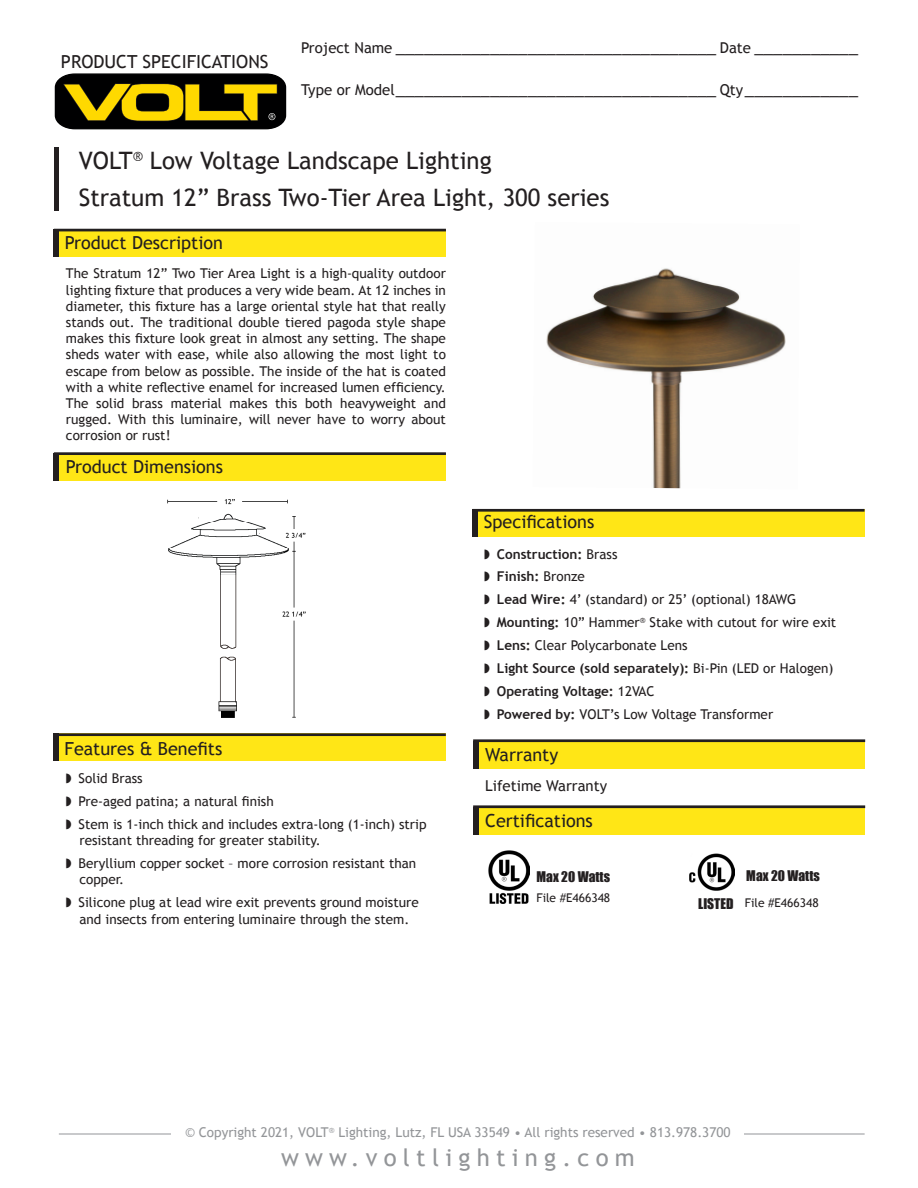
<style>
.page{position:relative;width:918px;height:1188px;background:#fff}
.page>*{position:absolute;margin:0;border:0;box-sizing:border-box;transform-origin:0 0}
.t1{font:24px "Trebuchet MS";color:#231f20}
.spec_bullets{font:24px "Trebuchet MS";letter-spacing:.26em;color:#939598}
.Spec_Headings{font:18px "Trebuchet MS";color:#231f20}
.t2{font:15px "Trebuchet MS";color:#231f20}
.t3{font:13.5px/16.2px "Trebuchet MS";color:#231f20}
.t4{font:700 13.5px "Trebuchet MS";color:#231f20}
.copyright{font:13.5px "Trebuchet MS";color:#939598}
.t5{font:13.5px "Impact";color:#231f20}
.t6{font:12px "Trebuchet MS";color:#231f20}
.s1{font-size:15px}
.s2{font-weight:400}
.s3{font-weight:700}
</style>
<div class="page">
<svg style="left:55px;top:73px;width:231px;height:56px;background:#5a4e08"></svg>
<hr style="left:59px;top:1134px;width:806px;height:1px;background:#939598">
<div style="left:172px;top:1111px;width:572px;height:70px;background:#fff"></div>
<img style="left:546px;top:268px;width:240px;height:221px">
<div style="left:59px;top:229px;width:387px;height:27px;background:#ffe616"></div>
<div style="left:54px;top:229px;width:5px;height:27px;background:#231f20"></div>
<div style="left:59px;top:733px;width:387px;height:28px;background:#ffe616"></div>
<div style="left:54px;top:733px;width:5px;height:28px;background:#231f20"></div>
<div style="left:54px;top:147px;width:5px;height:64px;background:#231f20"></div>
<div style="left:54px;top:229px;width:392px;height:2px;border:2px solid #231f20"></div>
<div style="left:54px;top:733px;width:392px;height:3px;border:2px solid #231f20"></div>
<div style="left:59px;top:454px;width:387px;height:27px;background:#ffe616"></div>
<div style="left:54px;top:454px;width:5px;height:27px;background:#231f20"></div>
<div style="left:54px;top:452px;width:392px;height:3px;border:2px solid #231f20"></div>
<div style="left:478px;top:509px;width:387px;height:28px;background:#ffe616"></div>
<div style="left:473px;top:509px;width:5px;height:28px;background:#231f20"></div>
<div style="left:472px;top:509px;width:393px;height:3px;border:2px solid #231f20"></div>
<div style="left:478px;top:741px;width:387px;height:27px;background:#ffe616"></div>
<div style="left:473px;top:741px;width:5px;height:27px;background:#231f20"></div>
<div style="left:473px;top:739px;width:392px;height:3px;border:2px solid #231f20"></div>
<div style="left:478px;top:807px;width:387px;height:27px;background:#ffe616"></div>
<div style="left:473px;top:807px;width:5px;height:27px;background:#231f20"></div>
<img style="left:489px;top:850px;width:40px;height:54px">
<div style="left:473px;top:805px;width:392px;height:3px;border:2px solid #231f20"></div>
<img style="left:689px;top:853px;width:45px;height:38px">
<img style="left:167px;top:499px;width:139px;height:219px">
<p class="Spec_Headings" style="left:61px;top:51px;width:209px">PRODUCT SPECIFICATIONS</p>
<p class="Spec_Headings" style="left:301px;top:36px;width:558px"><span class="s1">Project Name</span> __________________________________ <span class="s1">Date</span> ___________</p>
<p class="Spec_Headings" style="left:301px;top:78px;width:558px"><span class="s1">Type or Model</span>__________________________________ <span class="s1">Qty</span>____________</p>
<p class="t1" style="left:79px;top:146px;width:414px">VOLT<sup>®</sup> Low Voltage Landscape Lighting</p>
<p class="t1" style="left:79px;top:184px;width:532px">Stratum 12” Brass Two-Tier Area Light, 300 series</p>
<p class="Spec_Headings" style="left:65px;top:232px;width:160px">Product Description</p>
<p class="t3" style="left:66px;top:266px;width:381px;text-align:justify">The Stratum 12” Two Tier Area Light is a high-quality outdoor lighting fixture that produces a very wide beam. At 12 inches in diameter, this fixture has a large oriental style hat that really stands out. The traditional double tiered pagoda style shape makes this fixture look great in almost any setting. The shape sheds water with ease, while also allowing the most light to escape from below as possible. The inside of the hat is coated with a white reflective enamel for increased lumen efficiency.<br>The solid brass material makes this both heavyweight and rugged. With this luminaire, will never have to worry about corrosion or rust!</p>
<p class="Spec_Headings" style="left:66px;top:456px;width:159px">Product Dimensions</p>
<p class="Spec_Headings" style="left:65px;top:738px;width:159px">Features &amp; Benefits</p>
<p class="t3" style="left:66px;top:771px;width:78px">◗ Solid Brass</p>
<p class="t3" style="left:66px;top:793px;width:209px">◗ Pre-aged patina; a natural finish</p>
<p class="t3" style="left:79px;top:816px;width:349px;text-indent:-14px">◗ Stem is 1-inch thick and includes extra-long (1-inch) strip resistant threading for greater stability.</p>
<p class="t3" style="left:79px;top:856px;width:338px;text-indent:-14px">◗ Beryllium copper socket – more corrosion resistant than copper.</p>
<p class="t3" style="left:66px;top:895px;width:354px;text-align:center">◗ Silicone plug at lead wire exit prevents ground moisture and insects from entering luminaire through the stem.</p>
<p class="Spec_Headings" style="left:484px;top:511px;width:112px">Specifications</p>
<p class="t4" style="left:484px;top:545px;width:135px">◗ Construction: <span class="s2">Brass</span></p>
<p class="t4" style="left:484px;top:568px;width:102px">◗ Finish: <span class="s2">Bronze</span></p>
<p class="t3" style="left:484px;top:592px;width:314px">◗ <span class="s3">Lead Wire:</span> 4’ (standard) or 25’ (optional) 18AWG</p>
<p class="t3" style="left:484px;top:615px;width:354px">◗ <span class="s3">Mounting:</span> 10” Hammer<sup>®</sup> Stake with cutout for wire exit</p>
<p class="t3" style="left:484px;top:638px;width:205px">◗ <span class="s3">Lens:</span> Clear Polycarbonate Lens</p>
<p class="t4" style="left:484px;top:660px;width:351px">◗ Light Source (sold separately): <span class="s2">Bi-Pin (LED or Halogen)</span></p>
<p class="t4" style="left:484px;top:683px;width:172px">◗ Operating Voltage: <span class="s2">12VAC</span></p>
<p class="t3" style="left:484px;top:706px;width:291px">◗ <span class="s3">Powered by:</span> VOLT’s Low Voltage Transformer</p>
<p class="Spec_Headings" style="left:485px;top:744px;width:75px">Warranty</p>
<p class="t2" style="left:485px;top:777px;width:123px">Lifetime Warranty</p>
<p class="Spec_Headings" style="left:485px;top:810px;width:109px">Certifications</p>
<p class="t5" style="left:537px;top:866px;width:75px">Max 20 Watts</p>
<p class="t5" style="left:746px;top:865px;width:75px">Max 20 Watts</p>
<p class="t6" style="left:536px;top:891px;width:75px">File #E466348</p>
<p class="t5" style="left:698px;top:893px;width:37px">LISTED</p>
<p class="t6" style="left:745px;top:895px;width:75px">File #E466348</p>
<p class="copyright" style="left:185px;top:1124px;width:547px">© Copyright 2021, VOLT<sup>®</sup> Lighting, Lutz, FL USA 33549 • All rights reserved • 813.978.3700</p>
<p class="spec_bullets" style="left:281px;top:1143px;width:355px">www.voltlighting.com</p>
</div>
